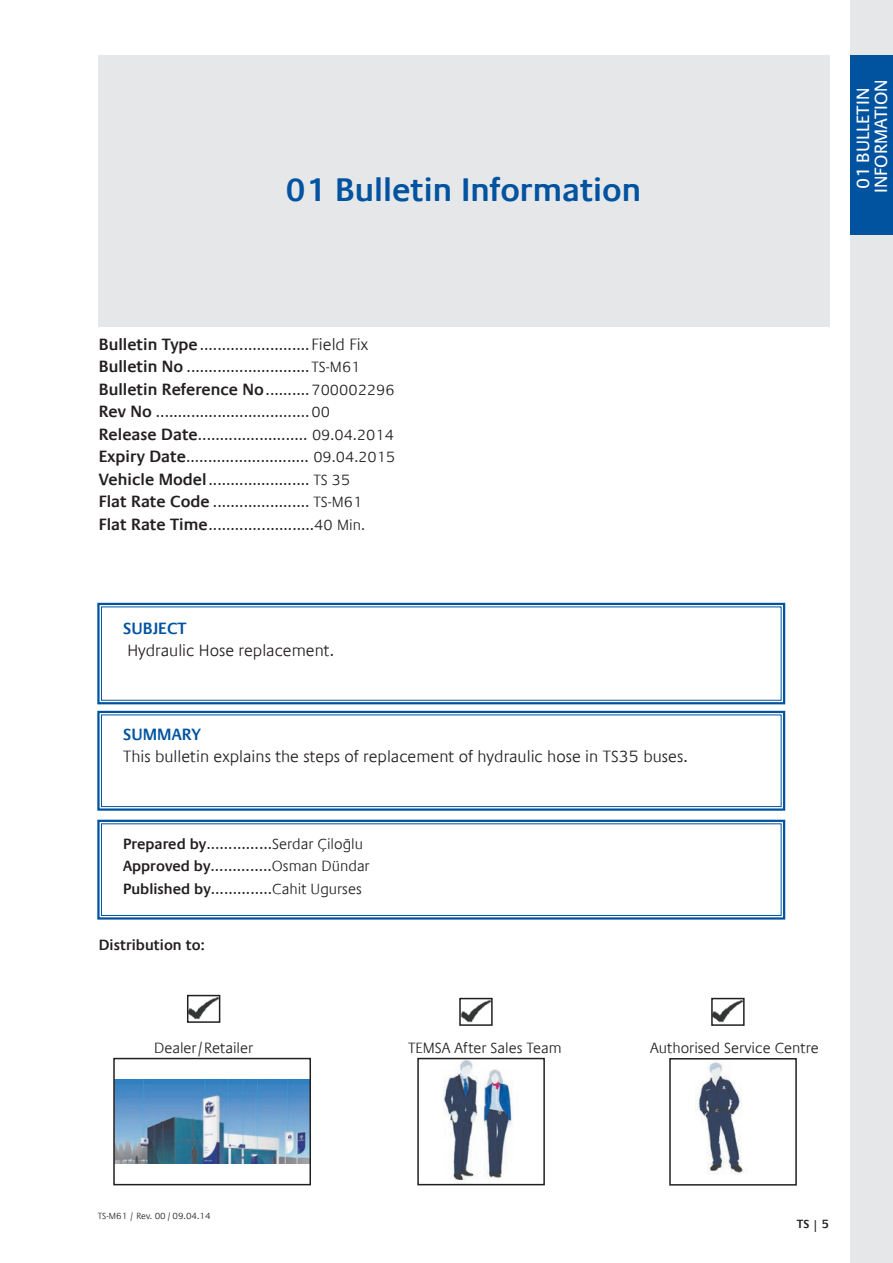
<style>
.page{position:relative;width:893px;height:1263px;background:#fff}
.page>*{position:absolute;margin:0;border:0;box-sizing:border-box;transform-origin:0 0}
.t1{font:600 33px "Praxis Com";color:#0153a0}
.t2{font:18px/18px "Praxis Com";color:#fff}
.t3{font:300 16.5px/22.5px "Praxis Com";color:#231f20}
.t4{font:600 16.5px "Praxis Com";color:#0153a0}
.t5{font:300 15px "Praxis Com";color:#231f20}
.t6{font:600 15px "Praxis Com";color:#231f20}
.t7{font:600 12px "Praxis Com";color:#231f20}
.t8{font:300 9px "Praxis Com";color:#231f20}
.s1{font-weight:600}
.s2{font-size:15px}
.s3{font-weight:600;font-size:15px}
</style>
<div class="page">
<div style="left:98px;top:55px;width:731px;height:271px;background:#e6e7e9"></div>
<div style="left:850px;top:0;width:43px;height:1263px;background:#e6e7e9"></div>
<div style="left:850px;top:55px;width:43px;height:180px;background:#0153a0"></div>
<img style="left:116px;top:1080px;width:192px;height:83px">
<div style="left:113px;top:1058px;width:198px;height:127px;border:2px solid #231f20"></div>
<img style="left:444px;top:1061px;width:69px;height:121px">
<div style="left:417px;top:1058px;width:128px;height:127px;border:2px solid #231f20"></div>
<img style="left:696px;top:1062px;width:47px;height:112px">
<div style="left:669px;top:1058px;width:128px;height:127px;border:2px solid #231f20"></div>
<img style="left:190px;top:998px;width:27px;height:22px">
<div style="left:187px;top:995px;width:33px;height:28px;border:2px solid #231f20"></div>
<img style="left:462px;top:1001px;width:28px;height:22px">
<div style="left:459px;top:998px;width:34px;height:28px;border:2px solid #231f20"></div>
<img style="left:714px;top:1001px;width:28px;height:22px">
<div style="left:711px;top:998px;width:34px;height:28px;border:2px solid #231f20"></div>
<svg style="left:97px;top:602px;width:689px;height:103px"></svg>
<svg style="left:97px;top:710px;width:689px;height:101px"></svg>
<div style="left:101px;top:714px;width:680px;height:93px;border:1px solid #0153a0"></div>
<svg style="left:97px;top:819px;width:689px;height:101px"></svg>
<div style="left:101px;top:823px;width:680px;height:93px;border:1px solid #0153a0"></div>
<h1 class="t1" style="left:286px;top:170px;width:357px">01 Bulletin Information</h1>
<p class="t2" style="left:854px;top:193px;width:115px;rotate:-90deg">01 BULLETIN<br>INFORMATION</p>
<p class="t3" style="left:99px;top:333px;width:298px"><span class="s1">Bulletin Type</span>......................... Field Fix <span class="s1">bulletin No</span> ............................ <span class="s2">TS-M61 </span><span class="s1">bulletin Reference No</span>..........<span class="s2">700002296<br></span><span class="s1">Rev No</span> ...................................<span class="s2">00<br></span><span class="s1">Release date</span>......................... <span class="s2">09.04.2014<br></span><span class="s1">Expiry date</span>............................ <span class="s2">09.04.2015<br></span><span class="s1">Vehicle Model</span>....................... <span class="s2">TS 35<br></span><span class="s1">Flat Rate Code</span> ...................... <span class="s2">TS-M61<br></span><span class="s1">Flat Rate Time</span>........................<span class="s2">40 Min.</span></p>
<p class="t4" style="left:123px;top:618px;width:55px">subject</p>
<p class="t3" style="left:127px;top:639px;width:208px">Hydraulic Hose replacement.</p>
<p class="t4" style="left:123px;top:724px;width:13px">summar</p>
<p class="t4" style="left:191px;top:724px;width:11px">y</p>
<p class="t3" style="left:123px;top:746px;width:566px">This bulletin explains the steps of replacement of hydraulic hose in TS35 buses.</p>
<p class="t3" style="left:123px;top:832px;width:248px"><span class="s3">Prepared by</span>...............<span class="s2">Serdar Çiloğlu<br></span><span class="s3">Approved by</span>..............<span class="s2">Osman Dündar<br></span><span class="s3">Published by</span>..............<span class="s2">Cahit Ugurses</span></p>
<p class="t6" style="left:99px;top:936px;width:107px">Distribution to:</p>
<p class="t5" style="left:154px;top:1039px;width:101px">Dealer/Retailer</p>
<p class="t5" style="left:408px;top:1039px;width:155px">TEMSA After Sales Team</p>
<p class="t5" style="left:650px;top:1039px;width:170px">Authorised Service Centre</p>
<p class="t8" style="left:98px;top:1210px;width:114px">TS-M61 / Rev. 00/09.04.14</p>
<p class="t7" style="left:797px;top:1217px;width:34px">TS | 5</p>
</div>
